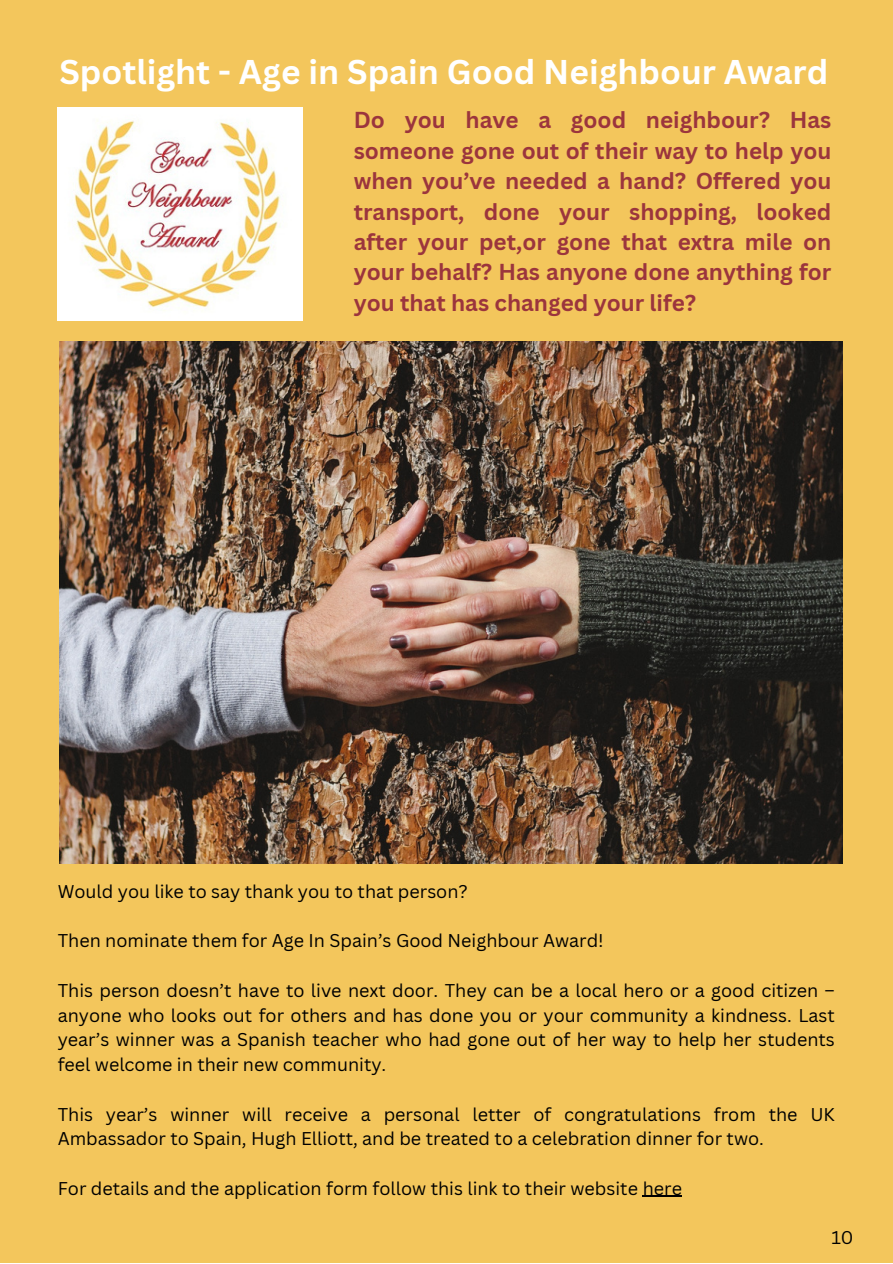
<style>
.page{position:relative;width:893px;height:1264px;background:#fff}
.page>*{position:absolute;margin:0;border:0;box-sizing:border-box;transform-origin:0 0}
.t1{font:700 33.45px "Canva Sans";color:#fff}
.t2{font:700 22.5px/30.3px "Canva Sans";color:#9b353d;text-align:justify}
.t3{font:18px/24.8px "Canva Sans";color:#000;text-align:justify}
</style>
<div class="page">
<div style="left:0;top:0;width:892px;height:1262px;background:#f3c65c"></div>
<img style="left:59px;top:341px;width:783px;height:522px">
<img style="left:58px;top:107px;width:245px;height:214px">
<hr style="left:642px;top:1195px;width:40px;height:1px;background:#000">
<p class="t1" style="left:59px;top:48px;width:770px">Spotlight - Age in Spain Good Neighbour Award</p>
<p class="t2" style="left:353px;top:104px;width:479px">Do you have a good neighbour? Has someone gone out of their way to help you when you’ve needed a hand? Offered you transport, done your shopping, looked after your pet,or gone that extra mile on your behalf? Has anyone done anything for you that has changed your life?</p>
<p class="t3" style="left:58px;top:878px;width:411px">Would you like to say thank you to that person?</p>
<p class="t3" style="left:58px;top:928px;width:547px">Then nominate them for Age In Spain’s Good Neighbour Award!</p>
<p class="t3" style="left:58px;top:977px;width:778px">This person doesn’t have to live next door. They can be a local hero or a good citizen – anyone who looks out for others and has done you or your community a kindness. Last year’s winner was a Spanish teacher who had gone out of her way to help her students feel welcome in their new community.</p>
<p class="t3" style="left:58px;top:1101px;width:778px">This year’s winner will receive a personal letter of congratulations from the UK<br>Ambassador to Spain, Hugh Elliott, and be treated to a celebration dinner for two.</p>
<p class="t3" style="left:58px;top:1175px;width:625px">For details and the application form follow this link to their website here</p>
<p class="t3" style="left:831px;top:1224px;width:24px">10</p>
</div>
